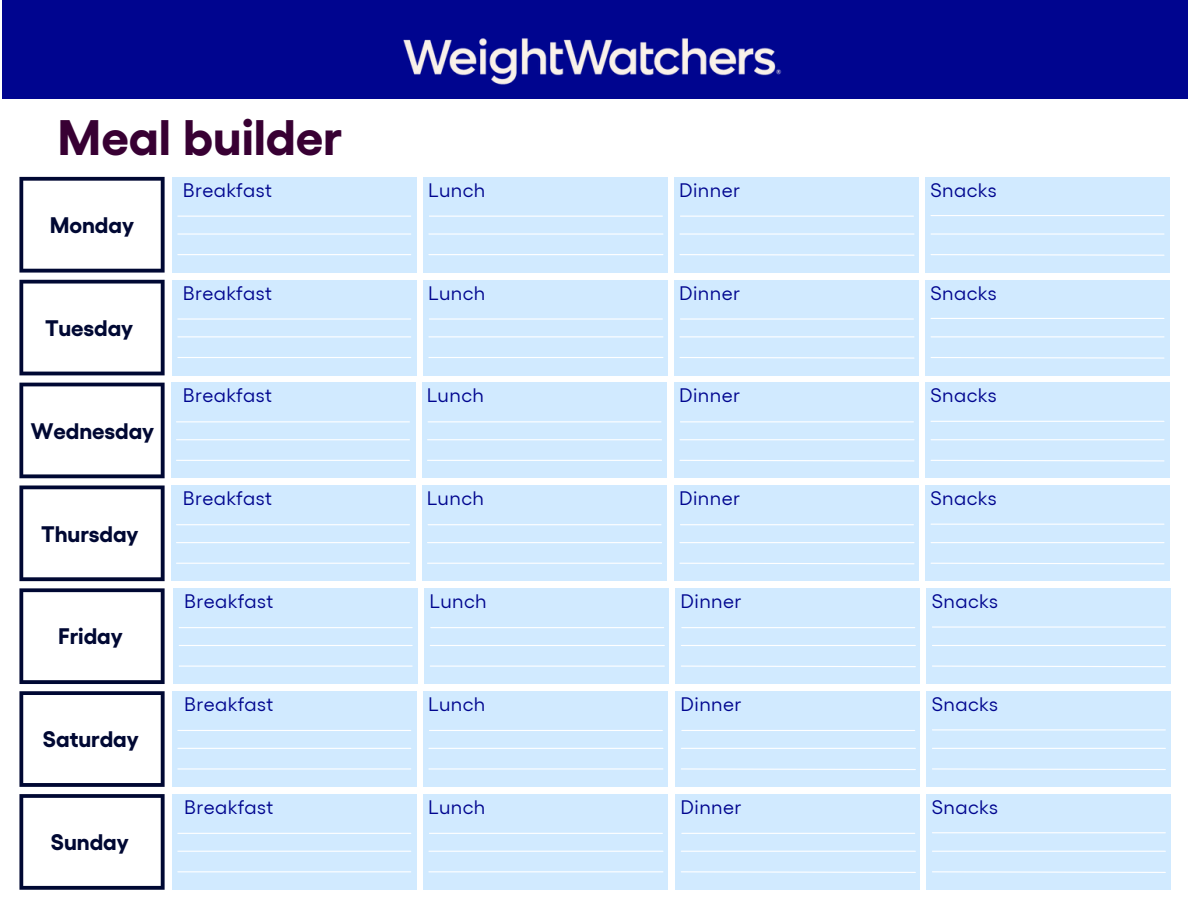
<style>
.page{position:relative;width:1188px;height:918px;background:#fff}
.page>*{position:absolute;margin:0;border:0;box-sizing:border-box;transform-origin:0 0}
.t1{font:700 49.8px "Gellix";color:#380033}
.t2{font:700 22.5px "Gellix";color:#000833}
.t3{font:19.5px "Gellix";letter-spacing:.02em;color:#00058f}
</style>
<div class="page">
<svg style="left:19px;top:177px;width:146px;height:96px"></svg>
<div style="left:172px;top:177px;width:245px;height:96px;background:#d1eaff"></div>
<hr style="left:178px;top:233px;width:233px;height:2px;background:#fff">
<hr style="left:178px;top:254px;width:233px;height:1px;background:#fff">
<hr style="left:178px;top:216px;width:233px;height:1px;background:#fff">
<div style="left:423px;top:177px;width:245px;height:96px;background:#d1eaff"></div>
<hr style="left:429px;top:233px;width:234px;height:2px;background:#fff">
<hr style="left:429px;top:254px;width:234px;height:1px;background:#fff">
<div style="left:674px;top:177px;width:245px;height:96px;background:#d1eaff"></div>
<hr style="left:680px;top:233px;width:234px;height:2px;background:#fff">
<svg style="left:679px;top:254px;width:236px;height:2px"></svg>
<div style="left:926px;top:177px;width:244px;height:96px;background:#d1eaff"></div>
<hr style="left:931px;top:233px;width:233px;height:2px;background:#fff">
<svg style="left:930px;top:254px;width:235px;height:2px"></svg>
<hr style="left:429px;top:216px;width:233px;height:1px;background:#fff">
<hr style="left:680px;top:216px;width:233px;height:1px;background:#fff">
<hr style="left:931px;top:215px;width:233px;height:1px;background:#fff">
<div style="left:172px;top:280px;width:245px;height:95px;background:#d1eaff"></div>
<hr style="left:178px;top:336px;width:233px;height:1px;background:#fff">
<hr style="left:178px;top:357px;width:233px;height:1px;background:#fff">
<hr style="left:178px;top:318px;width:233px;height:2px;background:#fff">
<div style="left:423px;top:280px;width:245px;height:95px;background:#d1eaff"></div>
<hr style="left:429px;top:336px;width:234px;height:1px;background:#fff">
<hr style="left:429px;top:357px;width:234px;height:1px;background:#fff">
<div style="left:674px;top:280px;width:245px;height:95px;background:#d1eaff"></div>
<hr style="left:680px;top:336px;width:234px;height:1px;background:#fff">
<svg style="left:679px;top:357px;width:235px;height:2px"></svg>
<div style="left:926px;top:280px;width:244px;height:95px;background:#d1eaff"></div>
<hr style="left:931px;top:336px;width:233px;height:1px;background:#fff">
<svg style="left:930px;top:357px;width:234px;height:2px"></svg>
<hr style="left:429px;top:318px;width:233px;height:2px;background:#fff">
<hr style="left:680px;top:318px;width:233px;height:2px;background:#fff">
<hr style="left:931px;top:318px;width:233px;height:1px;background:#fff">
<div style="left:171px;top:383px;width:244px;height:95px;background:#d1eaff"></div>
<hr style="left:177px;top:439px;width:232px;height:1px;background:#fff">
<hr style="left:177px;top:460px;width:232px;height:1px;background:#fff">
<hr style="left:177px;top:421px;width:232px;height:1px;background:#fff">
<div style="left:422px;top:383px;width:244px;height:95px;background:#d1eaff"></div>
<hr style="left:428px;top:439px;width:234px;height:1px;background:#fff">
<hr style="left:428px;top:460px;width:234px;height:1px;background:#fff">
<div style="left:674px;top:383px;width:245px;height:95px;background:#d1eaff"></div>
<hr style="left:680px;top:439px;width:234px;height:1px;background:#fff">
<svg style="left:679px;top:460px;width:235px;height:2px"></svg>
<div style="left:926px;top:383px;width:244px;height:95px;background:#d1eaff"></div>
<hr style="left:931px;top:439px;width:233px;height:1px;background:#fff">
<svg style="left:930px;top:460px;width:234px;height:2px"></svg>
<hr style="left:428px;top:421px;width:233px;height:1px;background:#fff">
<hr style="left:680px;top:421px;width:233px;height:1px;background:#fff">
<hr style="left:931px;top:421px;width:233px;height:1px;background:#fff">
<div style="left:171px;top:485px;width:244px;height:96px;background:#d1eaff"></div>
<hr style="left:177px;top:542px;width:232px;height:1px;background:#fff">
<hr style="left:177px;top:563px;width:232px;height:1px;background:#fff">
<hr style="left:177px;top:524px;width:232px;height:1px;background:#fff">
<div style="left:422px;top:485px;width:244px;height:96px;background:#d1eaff"></div>
<hr style="left:428px;top:542px;width:234px;height:1px;background:#fff">
<hr style="left:428px;top:563px;width:234px;height:1px;background:#fff">
<div style="left:674px;top:485px;width:245px;height:96px;background:#d1eaff"></div>
<hr style="left:680px;top:542px;width:234px;height:1px;background:#fff">
<svg style="left:679px;top:562px;width:236px;height:3px"></svg>
<div style="left:926px;top:485px;width:244px;height:96px;background:#d1eaff"></div>
<hr style="left:931px;top:542px;width:233px;height:1px;background:#fff">
<svg style="left:930px;top:562px;width:235px;height:3px"></svg>
<hr style="left:428px;top:524px;width:233px;height:1px;background:#fff">
<hr style="left:680px;top:524px;width:233px;height:1px;background:#fff">
<hr style="left:931px;top:524px;width:233px;height:1px;background:#fff">
<div style="left:174px;top:588px;width:244px;height:96px;background:#d1eaff"></div>
<hr style="left:179px;top:645px;width:233px;height:1px;background:#fff">
<hr style="left:179px;top:666px;width:233px;height:1px;background:#fff">
<hr style="left:179px;top:627px;width:233px;height:1px;background:#fff">
<div style="left:425px;top:588px;width:244px;height:96px;background:#d1eaff"></div>
<hr style="left:430px;top:645px;width:234px;height:1px;background:#fff">
<hr style="left:430px;top:666px;width:234px;height:1px;background:#fff">
<div style="left:676px;top:588px;width:244px;height:96px;background:#d1eaff"></div>
<hr style="left:681px;top:645px;width:234px;height:1px;background:#fff">
<svg style="left:681px;top:665px;width:235px;height:2px"></svg>
<div style="left:927px;top:588px;width:244px;height:96px;background:#d1eaff"></div>
<hr style="left:932px;top:645px;width:233px;height:1px;background:#fff">
<svg style="left:932px;top:665px;width:234px;height:2px"></svg>
<hr style="left:431px;top:627px;width:233px;height:1px;background:#fff">
<hr style="left:682px;top:627px;width:233px;height:1px;background:#fff">
<hr style="left:932px;top:626px;width:233px;height:2px;background:#fff">
<div style="left:172px;top:691px;width:245px;height:96px;background:#d1eaff"></div>
<hr style="left:178px;top:748px;width:233px;height:1px;background:#fff">
<hr style="left:178px;top:768px;width:233px;height:2px;background:#fff">
<hr style="left:178px;top:730px;width:233px;height:1px;background:#fff">
<div style="left:423px;top:691px;width:245px;height:96px;background:#d1eaff"></div>
<hr style="left:429px;top:748px;width:234px;height:1px;background:#fff">
<hr style="left:429px;top:768px;width:234px;height:2px;background:#fff">
<div style="left:676px;top:691px;width:244px;height:96px;background:#d1eaff"></div>
<hr style="left:681px;top:748px;width:234px;height:1px;background:#fff">
<svg style="left:681px;top:768px;width:235px;height:2px"></svg>
<div style="left:927px;top:691px;width:244px;height:96px;background:#d1eaff"></div>
<hr style="left:932px;top:748px;width:233px;height:1px;background:#fff">
<svg style="left:932px;top:768px;width:234px;height:2px"></svg>
<hr style="left:429px;top:730px;width:233px;height:1px;background:#fff">
<hr style="left:682px;top:730px;width:233px;height:1px;background:#fff">
<hr style="left:932px;top:729px;width:233px;height:1px;background:#fff">
<div style="left:172px;top:794px;width:245px;height:96px;background:#d1eaff"></div>
<hr style="left:178px;top:851px;width:233px;height:1px;background:#fff">
<hr style="left:178px;top:871px;width:233px;height:1px;background:#fff">
<hr style="left:178px;top:833px;width:233px;height:1px;background:#fff">
<div style="left:423px;top:794px;width:245px;height:96px;background:#d1eaff"></div>
<hr style="left:429px;top:851px;width:234px;height:1px;background:#fff">
<hr style="left:429px;top:871px;width:234px;height:1px;background:#fff">
<div style="left:676px;top:794px;width:244px;height:96px;background:#d1eaff"></div>
<hr style="left:681px;top:851px;width:234px;height:1px;background:#fff">
<svg style="left:681px;top:871px;width:235px;height:2px"></svg>
<div style="left:927px;top:794px;width:244px;height:96px;background:#d1eaff"></div>
<hr style="left:932px;top:851px;width:233px;height:1px;background:#fff">
<svg style="left:932px;top:871px;width:234px;height:2px"></svg>
<hr style="left:429px;top:833px;width:233px;height:1px;background:#fff">
<hr style="left:682px;top:833px;width:233px;height:1px;background:#fff">
<hr style="left:932px;top:832px;width:233px;height:1px;background:#fff">
<svg style="left:19px;top:280px;width:146px;height:95px"></svg>
<svg style="left:19px;top:383px;width:146px;height:95px"></svg>
<svg style="left:19px;top:485px;width:146px;height:96px"></svg>
<svg style="left:19px;top:588px;width:146px;height:96px"></svg>
<svg style="left:19px;top:691px;width:146px;height:96px"></svg>
<svg style="left:19px;top:794px;width:146px;height:96px"></svg>
<div style="left:2px;top:0;width:1186px;height:99px;background:#00058f"></div>
<img style="left:403px;top:38px;width:379px;height:47px">
<h1 class="t1" style="left:58px;top:110px;width:286px">Meal builder</h1>
<p class="t2" style="left:50px;top:213px;width:86px">Monday</p>
<h2 class="t2" style="left:45px;top:315px;width:89px">Tuesday</h2>
<p class="t2" style="left:31px;top:418px;width:125px">Wednesday</p>
<h2 class="t2" style="left:42px;top:521px;width:98px">Thursday</h2>
<p class="t2" style="left:58px;top:624px;width:66px">Friday</p>
<p class="t2" style="left:43px;top:727px;width:97px">Saturday</p>
<h2 class="t2" style="left:51px;top:829px;width:79px">Sunday</h2>
<p class="t3" style="left:183px;top:179px;width:91px">Breakfast</p>
<h2 class="t3" style="left:183px;top:282px;width:91px">Breakfast</h2>
<p class="t3" style="left:183px;top:385px;width:91px">Breakfast</p>
<h2 class="t3" style="left:183px;top:487px;width:91px">Breakfast</h2>
<p class="t3" style="left:184px;top:590px;width:91px">Breakfast</p>
<h2 class="t3" style="left:184px;top:693px;width:91px">Breakfast</h2>
<p class="t3" style="left:184px;top:796px;width:91px">Breakfast</p>
<p class="t3" style="left:428px;top:179px;width:59px">Lunch</p>
<p class="t3" style="left:428px;top:282px;width:59px">Lunch</p>
<h2 class="t3" style="left:427px;top:385px;width:59px">Lunch</h2>
<p class="t3" style="left:427px;top:487px;width:59px">Lunch</p>
<p class="t3" style="left:430px;top:590px;width:59px">Lunch</p>
<p class="t3" style="left:428px;top:693px;width:59px">Lunch</p>
<p class="t3" style="left:428px;top:796px;width:59px">Lunch</p>
<p class="t3" style="left:679px;top:179px;width:62px">Dinner</p>
<p class="t3" style="left:930px;top:179px;width:68px">Snacks</p>
<p class="t3" style="left:679px;top:282px;width:62px">Dinner</p>
<p class="t3" style="left:930px;top:282px;width:68px">Snacks</p>
<p class="t3" style="left:679px;top:385px;width:62px">Dinner</p>
<p class="t3" style="left:930px;top:385px;width:68px">Snacks</p>
<p class="t3" style="left:679px;top:487px;width:62px">Dinner</p>
<p class="t3" style="left:930px;top:487px;width:68px">Snacks</p>
<p class="t3" style="left:681px;top:590px;width:62px">Dinner</p>
<p class="t3" style="left:932px;top:590px;width:68px">Snacks</p>
<p class="t3" style="left:681px;top:693px;width:62px">Dinner</p>
<p class="t3" style="left:932px;top:693px;width:68px">Snacks</p>
<p class="t3" style="left:681px;top:796px;width:62px">Dinner</p>
<p class="t3" style="left:932px;top:796px;width:68px">Snacks</p>
</div>
